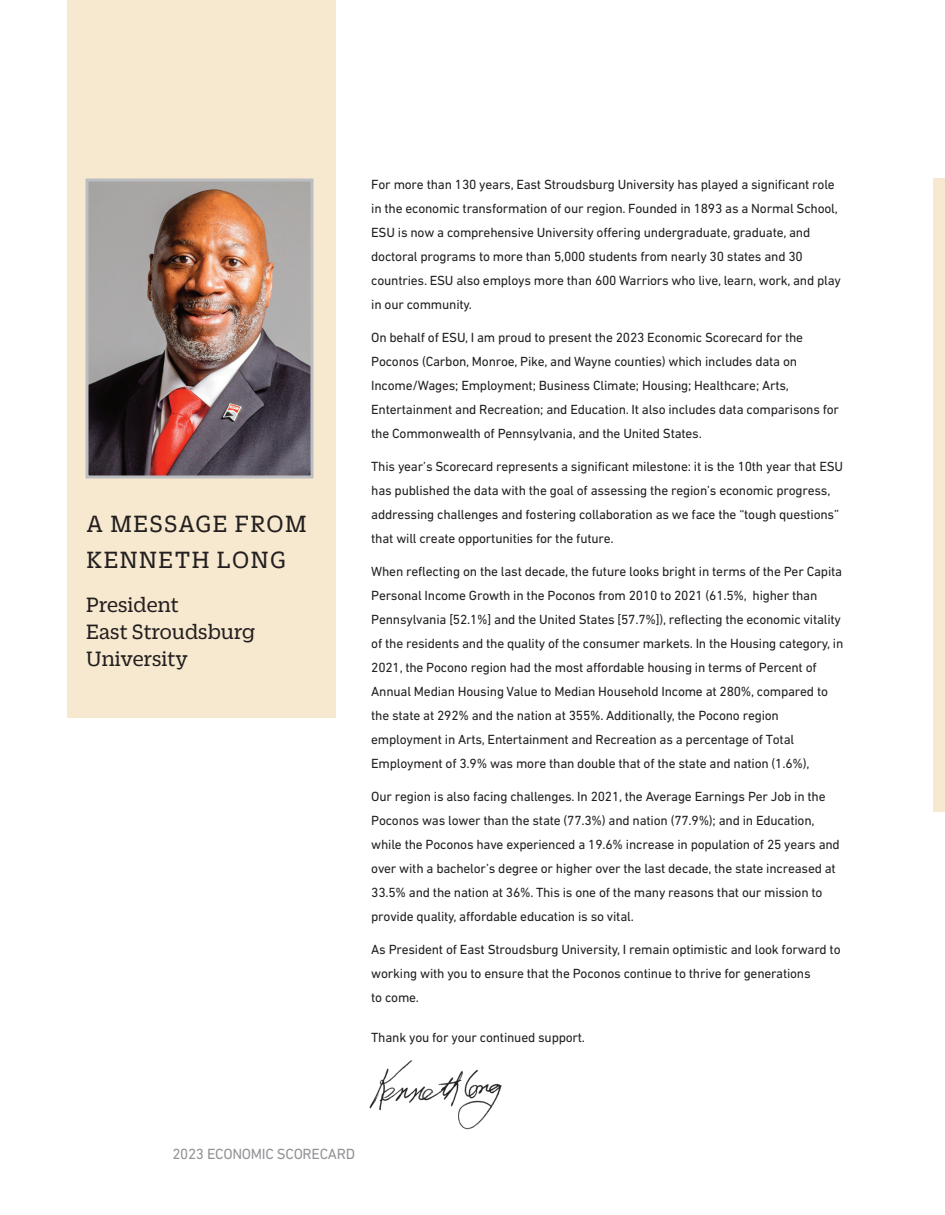
<style>
.page{position:relative;width:945px;height:1215px;background:#fff}
.page>*{position:absolute;margin:0;border:0;box-sizing:border-box;transform-origin:0 0}
.t1{font:25.5px/36px "Duplicate Slab";letter-spacing:.06em;color:#231f20}
.t2{font:22.5px/27px "Duplicate Slab";color:#231f20}
.t3{font:15px "DIN Next LT Pro";letter-spacing:-.02em;color:#919396}
.t4{font:13.5px/24px "DIN Next LT Pro";letter-spacing:-.015em;color:#231f20}
</style>
<div class="page">
<img style="left:369px;top:1060px;width:133px;height:70px">
<div style="left:933px;top:178px;width:12px;height:634px;background:#f7e9cf"></div>
<div style="left:68px;top:0;width:268px;height:717px;background:#f7e9cf"></div>
<img style="left:90px;top:182px;width:219px;height:293px">
<div style="left:86px;top:178px;width:227px;height:301px;border:3px solid #bcbdc0"></div>
<p class="t1" style="left:86px;top:508px;width:222px">A MESSAGE FROM<br>KENNETH LONG</p>
<p class="t2" style="left:86px;top:593px;width:171px">President<br>East Stroudsburg<br>University</p>
<p class="t4" style="left:371px;top:173px;width:471px">For more than 130 years, East Stroudsburg University has played a significant role in the economic transformation of our region. Founded in 1893 as a Normal School, ESU is now a comprehensive University offering undergraduate, graduate, and doctoral programs to more than 5,000 students from nearly 30 states and 30 countries. ESU also employs more than 600 Warriors who live, learn, work, and play in our community.</p>
<p class="t4" style="left:371px;top:326px;width:469px">On behalf of ESU, I am proud to present the 2023 Economic Scorecard for the Poconos (Carbon, Monroe, Pike, and Wayne counties) which includes data on Income/Wages; Employment; Business Climate; Housing; Healthcare; Arts, Entertainment and Recreation; and Education. It also includes data comparisons for the Commonwealth of Pennsylvania, and the United States.</p>
<p class="t4" style="left:371px;top:455px;width:473px">This year’s Scorecard represents a significant milestone: it is the 10th year that ESU has published the data with the goal of assessing the region’s economic progress, addressing challenges and fostering collaboration as we face the “tough questions” that will create opportunities for the future.</p>
<p class="t4" style="left:371px;top:560px;width:474px">When reflecting on the last decade, the future looks bright in terms of the Per Capita Personal Income Growth in the Poconos from 2010 to 2021 (61.5%, higher than Pennsylvania [52.1%] and the United States [57.7%]), reflecting the economic vitality of the residents and the quality of the consumer markets. In the Housing category, in 2021, the Pocono region had the most affordable housing in terms of Percent of Annual Median Housing Value to Median Household Income at 280%, compared to the state at 292% and the nation at 355%. Additionally, the Pocono region employment in Arts, Entertainment and Recreation as a percentage of Total Employment of 3.9% was more than double that of the state and nation (1.6%),</p>
<p class="t4" style="left:371px;top:785px;width:470px">Our region is also facing challenges. In 2021, the Average Earnings Per Job in the Poconos was lower than the state (77.3%) and nation (77.9%); and in Education, while the Poconos have experienced a 19.6% increase in population of 25 years and over with a bachelor’s degree or higher over the last decade, the state increased at 33.5% and the nation at 36%. This is one of the many reasons that our mission to provide quality, affordable education is so vital.</p>
<p class="t4" style="left:371px;top:938px;width:471px">As President of East Stroudsburg University, I remain optimistic and look forward to working with you to ensure that the Poconos continue to thrive for generations<br>to come.</p>
<p class="t4" style="left:371px;top:1027px;width:215px">Thank you for your continued support.</p>
<p class="t3" style="left:172px;top:1149px;width:184px">2023 ECONOMIC SCORECARD</p>
</div>
